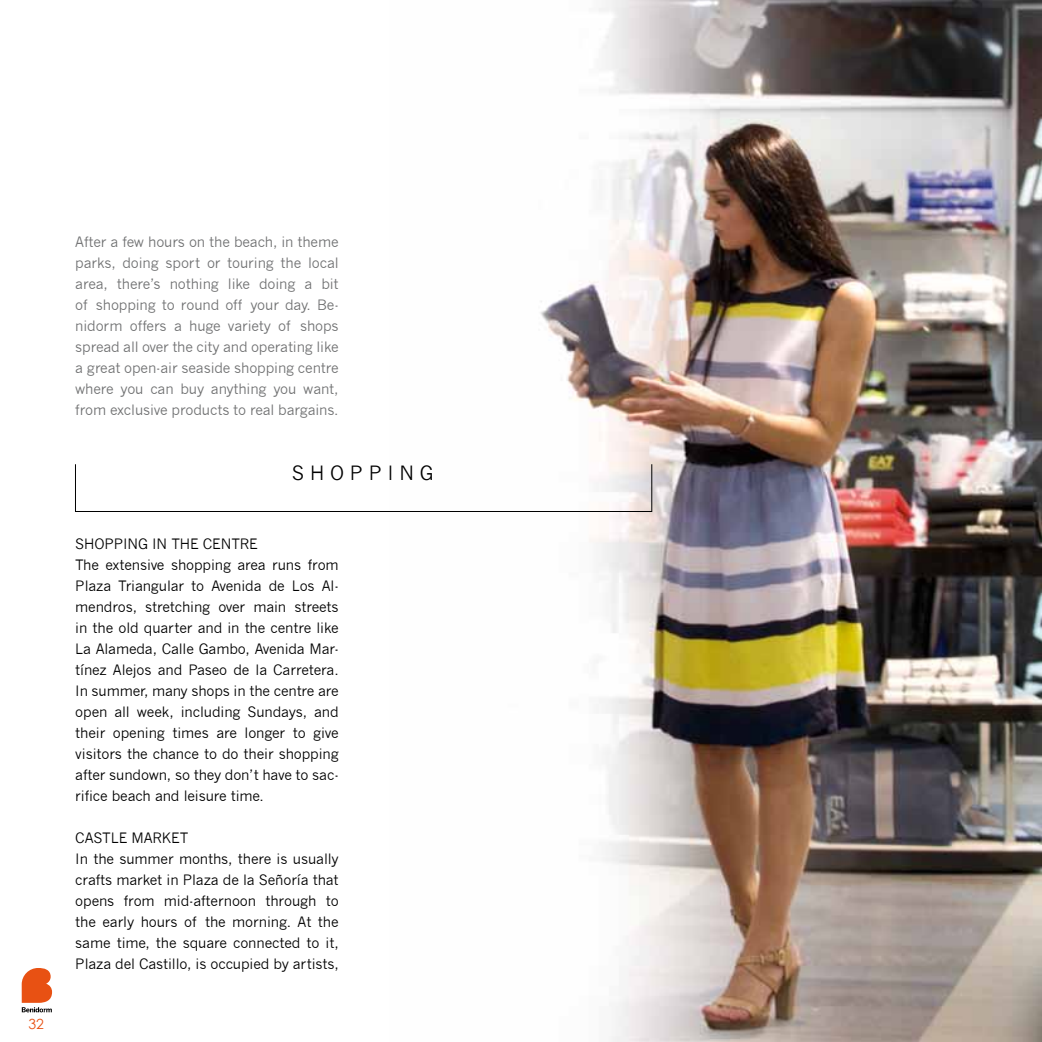
<style>
.page{position:relative;width:1042px;height:1042px;background:#fff}
.page>*{position:absolute;margin:0;border:0;box-sizing:border-box;transform-origin:0 0}
.t1{font:19.25px "News Gothic";letter-spacing:.3em;color:#000}
.t2{font:14px/21px "News Gothic";letter-spacing:-.01em;color:#000}
.t3{font:14px/21px "News Gothic";letter-spacing:-.01em;color:#707172;text-align:justify}
.t4{font:14px "Century Gothic";color:#e85113}
</style>
<div class="page">
<svg style="left:22px;top:968px;width:30px;height:44px"></svg>
<img style="left:540px;top:0;width:502px;height:1042px">
<div style="left:75px;top:464px;width:577px;height:48px;border:1px solid #000"></div>
<p class="t4" style="left:28px;top:1015px;width:17px">32</p>
<p class="t3" style="left:75px;top:231px;width:265px">After a few hours on the beach, in theme parks, doing sport or touring the local area, there’s nothing like doing a bit of shopping to round off your day. Be&shy;nidorm offers a huge variety of shops spread all over the city and operating like a great open-air seaside shopping centre where you can buy anything you want, from exclusive products to real bargains.</p>
<h1 class="t1" style="left:292px;top:462px;width:143px">SHOPPING</h1>
<p class="t2" style="left:75px;top:533px;width:265px">SHOPPING IN THE CENTRE<br>The extensive shopping area runs from Plaza Triangular to Avenida de Los Al&shy;mendros, stretching over main streets in the old quarter and in the centre like La Alameda, Calle Gambo, Avenida Mar&shy;tínez Alejos and Paseo de la Carretera.<br>In summer, many shops in the centre are open all week, including Sundays, and their opening times are longer to give visitors the chance to do their shopping after sundown, so they don’t have to sac&shy;rifice beach and leisure time.</p>
<p class="t2" style="left:75px;top:827px;width:265px">CASTLE MARKET<br>In the summer months, there is usually crafts market in Plaza de la Señoría that opens from mid-afternoon through to the early hours of the morning. At the same time, the square connected to it, Plaza del Castillo, is occupied by artists,</p>
</div>
